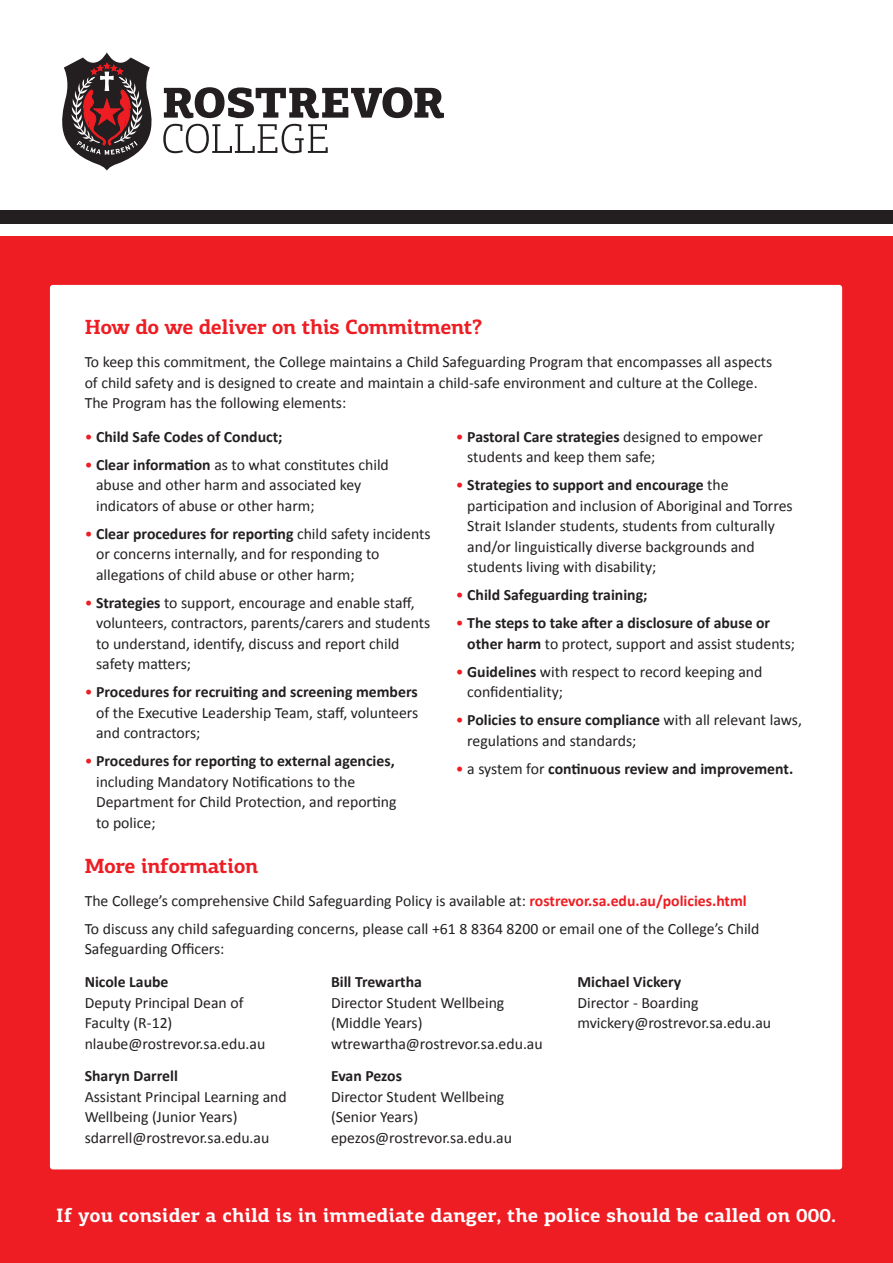
<style>
.page{position:relative;width:893px;height:1263px;background:#fff}
.page>*{position:absolute;margin:0;border:0;box-sizing:border-box;transform-origin:0 0}
.t1{font:700 20.55px "PF Centro Slab Pro";letter-spacing:-.02em;color:#ee1d23}
.t2{font:700 19.5px "PF Centro Slab Pro";color:#fff}
.t3{font:15.75px/20.5px "Calibri";color:#231f20}
.t4{font:700 15.75px/20.5px "Calibri";color:#231f20}
.s1{font-weight:400;color:#ee1d23}
.s2{color:#ee1d23}
.s3{font-weight:700}
.s4{font-weight:400}
.s5{font-weight:700;color:#ee1d23}
</style>
<div class="page">
<div style="left:0;top:230px;width:893px;height:1033px;background:#ee1d23"></div>
<div style="left:0;top:210px;width:893px;height:14px;background:#231f20"></div>
<div style="left:0;top:224px;width:893px;height:12px;background:#fff"></div>
<svg style="left:62px;top:52px;width:382px;height:119px"></svg>
<div style="left:50px;top:285px;width:792px;height:884px;background:#fff;border-radius:3px"></div>
<p class="t1" style="left:85px;top:314px;width:399px">How do we deliver on this Commitment?</p>
<p class="t3" style="left:85px;top:351px;width:689px">To keep this commitment, the College maintains a Child Safeguarding Program that encompasses all aspects of child safety and is designed to create and maintain a child-safe environment and culture at the College.<br>The Program has the following elements:</p>
<p class="t4" style="left:85px;top:425px;width:199px"><span class="s1">•</span> Child Safe Codes of Conduct;</p>
<p class="t3" style="left:96px;top:454px;width:294px;text-indent:-11px"><span class="s2">•</span> <span class="s3">Clear information</span> as to what constitutes child abuse and other harm and associated key indicators of abuse or other harm;</p>
<p class="t3" style="left:96px;top:523px;width:336px;text-indent:-11px"><span class="s2">•</span> <span class="s3">Clear procedures for reporting</span> child safety incidents or concerns internally, and for responding to allegations of child abuse or other harm;</p>
<p class="t3" style="left:96px;top:592px;width:336px;text-indent:-11px"><span class="s2">•</span> <span class="s3">Strategies</span> to support, encourage and enable staff, volunteers, contractors, parents/carers and students to understand, identify, discuss and report child safety matters;</p>
<p class="t3" style="left:96px;top:681px;width:324px;text-align:justify;text-indent:-11px"><span class="s2">•</span> <span class="s3">Procedures for recruiting and screening members </span>of the Executive Leadership Team, staff, volunteers and contractors;</p>
<p class="t3" style="left:96px;top:750px;width:302px;text-indent:-11px"><span class="s2">•</span> <span class="s3">Procedures for reporting to external agencies, </span>including Mandatory Notifications to the Department for Child Protection, and reporting to police;</p>
<p class="t1" style="left:85px;top:852px;width:175px">More information</p>
<p class="t3" style="left:467px;top:426px;width:297px;text-indent:-11px"><span class="s2">•</span> <span class="s3">Pastoral Care strategies</span> designed to empower students and keep them safe;</p>
<p class="t3" style="left:467px;top:474px;width:327px;text-indent:-11px"><span class="s2">•</span> <span class="s3">Strategies to support and encourage</span> the participation and inclusion of Aboriginal and Torres Strait Islander students, students from culturally and/or linguistically diverse backgrounds and students living with disability;</p>
<p class="t4" style="left:456px;top:584px;width:193px"><span class="s1">•</span> Child Safeguarding training;</p>
<p class="t4" style="left:467px;top:612px;width:329px;text-indent:-11px"><span class="s1">•</span> The steps to take after a disclosure of abuse or other harm <span class="s4">to protect, support and assist students;</span></p>
<p class="t3" style="left:467px;top:661px;width:297px;text-indent:-11px"><span class="s2">•</span> <span class="s3">Guidelines</span> with respect to record keeping and confidentiality;</p>
<p class="t3" style="left:467px;top:709px;width:336px;text-indent:-11px"><span class="s2">•</span> <span class="s3">Policies to ensure compliance</span> with all relevant laws, regulations and standards;</p>
<p class="t4" style="left:456px;top:758px;width:339px"><span class="s1">•</span> <span class="s4">a system for</span> continuous review and improvement.</p>
<p class="t3" style="left:85px;top:890px;width:664px">The College’s comprehensive Child Safeguarding Policy is available at: <span class="s5">rostrevor.sa.edu.au/policies.html</span></p>
<p class="t3" style="left:85px;top:918px;width:676px">To discuss any child safeguarding concerns, please call +61 8 8364 8200 or email one of the College’s Child<br>Safeguarding Officers:</p>
<p class="t4" style="left:85px;top:971px;width:85px">Nicole Laube</p>
<p class="t3" style="left:85px;top:992px;width:182px">Deputy Principal Dean of<br>Faculty (R-12) nlaube@rostrevor.sa.edu.au</p>
<p class="t4" style="left:85px;top:1065px;width:95px">Sharyn Darrell</p>
<p class="t3" style="left:85px;top:1086px;width:204px">Assistant Principal Learning and<br>Wellbeing (Junior Years) sdarrell@rostrevor.sa.edu.au</p>
<p class="t4" style="left:331px;top:971px;width:92px">Bill Trewartha</p>
<p class="t3" style="left:331px;top:992px;width:213px">Director Student Wellbeing (Middle Years) wtrewartha@rostrevor.sa.edu.au</p>
<p class="t4" style="left:331px;top:1065px;width:72px">Evan Pezos</p>
<p class="t3" style="left:331px;top:1086px;width:183px">Director Student Wellbeing (Senior Years) epezos@rostrevor.sa.edu.au</p>
<p class="t4" style="left:577px;top:971px;width:105px">Michael Vickery</p>
<p class="t3" style="left:577px;top:992px;width:123px">Director - Boarding</p>
<p class="t3" style="left:577px;top:1012px;width:195px">mvickery@rostrevor.sa.edu.au</p>
<p class="t2" style="left:56px;top:1203px;width:782px">If you consider a child is in immediate danger, the police should be called on 000.</p>
</div>
